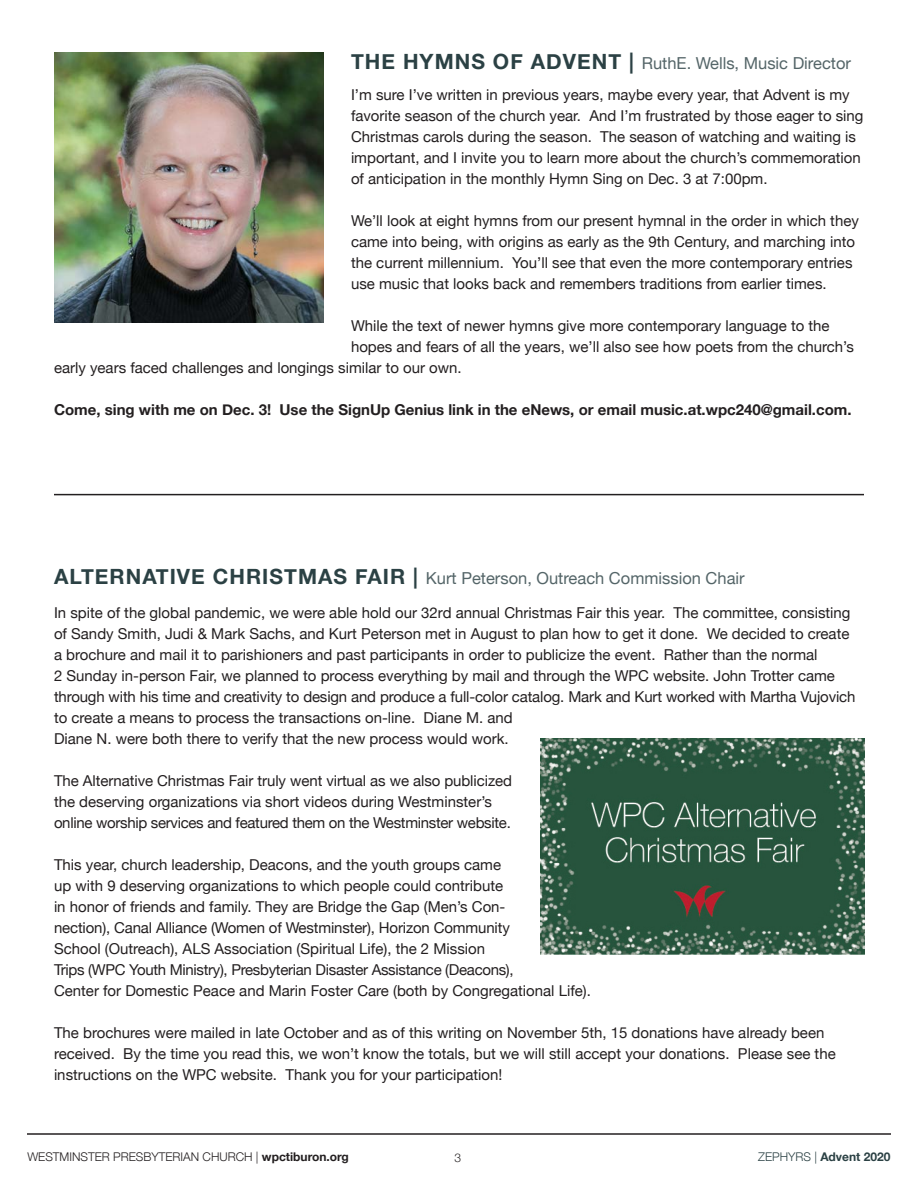
<style>
.page{position:relative;width:918px;height:1188px;background:#fff}
.page>*{position:absolute;margin:0;border:0;box-sizing:border-box;transform-origin:0 0}
.Colomn_Name{font:16.5px "Helvetica Neue";color:#546568}
.Body_Copy{font:15px/21px "Helvetica Neue";color:#231f20}
.Body_Copy-2{font:700 15px "Helvetica Neue";color:#231f20}
.t1{font:300 12px "Helvetica Neue";color:#231f20}
.t2{font:700 12px "Helvetica Neue";color:#2b4144}
.s1{font-weight:700;font-size:21px;color:#2b4144}
.s2{font-weight:700}
.s3{font-weight:300}
</style>
<div class="page">
<hr style="left:27px;top:1133px;width:864px;height:2px;background:#231f20">
<hr style="left:54px;top:494px;width:810px;height:1px;background:#231f20">
<img style="left:54px;top:53px;width:270px;height:270px">
<img style="left:541px;top:738px;width:324px;height:216px">
<p class="Colomn_Name" style="left:351px;top:51px;width:502px"><span class="s1">THE HYMNS OF ADVENT |</span> RuthE. Wells, Music Director</p>
<p class="Body_Copy" style="left:351px;top:85px;width:514px">I’m sure I’ve written in previous years, maybe every year, that Advent is my favorite season of the church year. And I’m frustrated by those eager to sing Christmas carols during the season. The season of watching and waiting is important, and I invite you to learn more about the church’s commemoration of anticipation in the monthly Hymn Sing on Dec. 3 at 7:00pm.</p>
<p class="Body_Copy" style="left:351px;top:211px;width:509px">We’ll look at eight hymns from our present hymnal in the order in which they came into being, with origins as early as the 9th Century, and marching into the current millennium. You’ll see that even the more contemporary entries use music that looks back and remembers traditions from earlier times.</p>
<p class="Body_Copy" style="left:351px;top:316px;width:480px">While the text of newer hymns give more contemporary language to the</p>
<p class="Body_Copy" style="left:351px;top:337px;width:504px">hopes and fears of all the years, we’ll also see how poets from the church’s</p>
<p class="Body_Copy" style="left:54px;top:358px;width:409px">early years faced challenges and longings similar to our own.</p>
<p class="Body_Copy-2" style="left:54px;top:398px;width:799px">Come, sing with me on Dec. 3! Use the SignUp Genius link in the eNews, or email music.at.wpc240@gmail.com.</p>
<p class="Colomn_Name" style="left:54px;top:567px;width:692px"><span class="s1">ALTERNATIVE CHRISTMAS FAIR |</span> Kurt Peterson, Outreach Commission Chair</p>
<p class="Body_Copy" style="left:54px;top:603px;width:803px">In spite of the global pandemic, we were able hold our 32rd annual Christmas Fair this year. The committee, consisting of Sandy Smith, Judi &amp; Mark Sachs, and Kurt Peterson met in August to plan how to get it done. We decided to create a brochure and mail it to parishioners and past participants in order to publicize the event. Rather than the normal<br>2 Sunday in-person Fair, we planned to process everything by mail and through the WPC website. John Trotter came through with his time and creativity to design and produce a full-color catalog. Mark and Kurt worked with Martha Vujovich to create a means to process the transactions on-line. Diane M. and<br>Diane N. were both there to verify that the new process would work.</p>
<p class="Body_Copy" style="left:54px;top:771px;width:460px">The Alternative Christmas Fair truly went virtual as we also publicized the deserving organizations via short videos during Westminster’s online worship services and featured them on the Westminster website.</p>
<p class="Body_Copy" style="left:54px;top:855px;width:539px">This year, church leadership, Deacons, and the youth groups came<br>up with 9 deserving organizations to which people could contribute<br>in honor of friends and family. They are Bridge the Gap (Men’s Con-<br>nection), Canal Alliance (Women of Westminster), Horizon Community<br>School (Outreach), ALS Association (Spiritual Life), the 2 Mission<br>Trips (WPC Youth Ministry), Presbyterian Disaster Assistance (Deacons),<br>Center for Domestic Peace and Marin Foster Care (both by Congregational Life).</p>
<p class="Body_Copy" style="left:54px;top:1023px;width:783px">The brochures were mailed in late October and as of this writing on November 5th, 15 donations have already been received. By the time you read this, we won’t know the totals, but we will still accept your donations. Please see the instructions on the WPC website. Thank you for your participation!</p>
<p class="t1" style="left:27px;top:1147px;width:323px">WESTMINSTER PRESBYTERIAN CHURCH | <span class="s2">wpctiburon.org</span></p>
<p class="t1" style="left:455px;top:1148px;width:8px">3</p>
<p class="t2" style="left:758px;top:1147px;width:134px"><span class="s3">ZEPHYRS |</span> Advent 2020</p>
</div>
